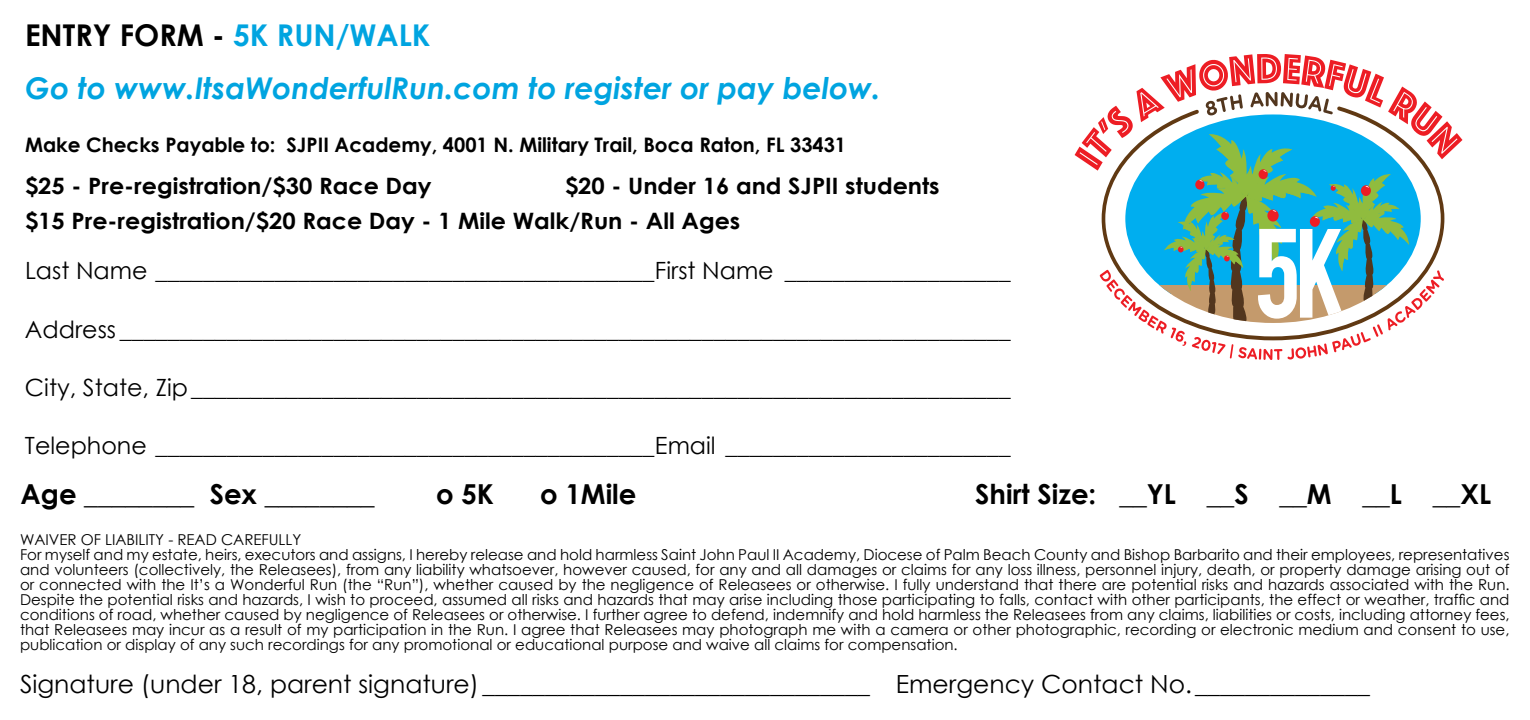
<style>
.page{position:relative;width:1530px;height:720px;background:#fff}
.page>*{position:absolute;margin:0;border:0;box-sizing:border-box;transform-origin:0 0}
.t1{font:italic 700 30px/53px "Century Gothic";color:#00a4e0}
.t2{font:700 27.5px "Century Gothic";color:#000}
.t3{font:25px "Century Gothic";color:#000}
.t4{font:23.75px "Century Gothic";color:#000}
.t5{font:700 22.5px/35px "Century Gothic";color:#000;scale:1.05 1}
.t6{font:700 20px "Century Gothic";color:#000}
.t7{font:15px/15px "Century Gothic";color:#000}
.s1{font-style:normal;color:#000}
.s2{font-style:normal}
</style>
<div class="page">
<svg style="left:1075px;top:54px;width:387px;height:306px"></svg>
<svg style="left:1100px;top:104px;width:346px;height:238px"></svg>
<h1 class="t1" style="left:25px;top:7px;width:857px"><span class="s1">ENTRY FORM -</span> <span class="s2">5K RUN/WALK<br></span>Go to www.ItsaWonderfulRun.com to register or pay below.</h1>
<h3 class="t6" style="left:25px;top:129px;width:823px">Make Checks Payable to: SJPII Academy, 4001 N. Military Trail, Boca Raton, FL 33431</h3>
<h3 class="t5" style="left:25px;top:168px;width:389px">$25 - Pre-registration/$30 Race Day</h3>
<h3 class="t5" style="left:25px;top:168px;width:873px;text-indent:540px">$20 - Under 16 and SJPII students $15 Pre-registration/$20 Race Day - 1 Mile Walk/Run - All Ages</h3>
<h3 class="t4" style="left:25px;top:254px;width:987px">Last Name __________________________________________First Name ___________________</h3>
<h3 class="t4" style="left:25px;top:313px;width:987px">Address ___________________________________________________________________________</h3>
<h3 class="t4" style="left:25px;top:371px;width:987px">City, State, Zip_____________________________________________________________________</h3>
<h3 class="t4" style="left:25px;top:429px;width:987px">Telephone __________________________________________Email ________________________</h3>
<h2 class="t2" style="left:20px;top:473px;width:356px">Age ________ Sex ________</h2>
<h2 class="t2" style="left:436px;top:473px;width:59px">o 5K</h2>
<h2 class="t2" style="left:540px;top:473px;width:98px">o 1Mile</h2>
<h2 class="t2" style="left:975px;top:473px;width:517px">Shirt Size: __YL __S __M __L __XL</h2>
<p class="t7" style="left:20px;top:532px;width:1491px">WAIVER OF LIABILITY - READ CAREFULLY<br>For myself and my estate, heirs, executors and assigns, I hereby release and hold harmless Saint John Paul II Academy, Diocese of Palm Beach County and Bishop Barbarito and their employees, representatives and volunteers (collectively, the Releasees), from any liability whatsoever, however caused, for any and all damages or claims for any loss illness, personnel injury, death, or property damage arising out of or connected with the It’s a Wonderful Run (the “Run”), whether caused by the negligence of Releasees or otherwise. I fully understand that there are potential risks and hazards associated with the Run.<br>Despite the potential risks and hazards, I wish to proceed, assumed all risks and hazards that may arise including those participating to falls, contact with other participants, the effect or weather, traffic and conditions of road, whether caused by negligence of Releasees or otherwise. I further agree to defend, indemnify and hold harmless the Releasees from any claims, liabilities or costs, including attorney fees, that Releasees may incur as a result of my participation in the Run. I agree that Releasees may photograph me with a camera or other photographic, recording or electronic medium and consent to use, publication or display of any such recordings for any promotional or educational purpose and waive all claims for compensation.</p>
<h3 class="t3" style="left:20px;top:666px;width:1351px">Signature (under 18, parent signature) _______________________________ Emergency Contact No.______________</h3>
</div>
